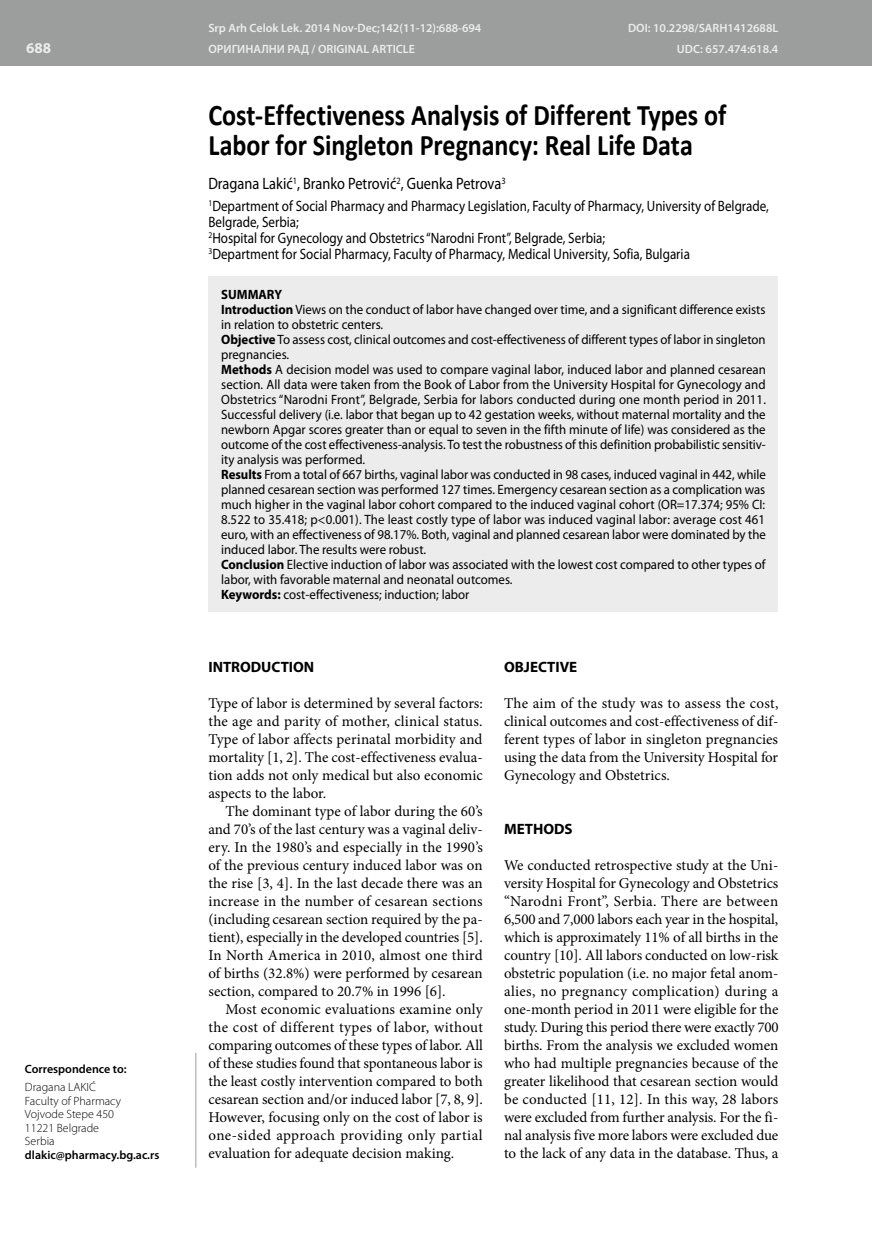
<style>
.page{position:relative;width:872px;height:1234px;background:#fff}
.page>*{position:absolute;margin:0;border:0;box-sizing:border-box;transform-origin:0 0}
.t1{font:700 30px/30px "Calibri";letter-spacing:-.005em;color:#000;scale:.87 1}
.t2{font:16.5px "Myriad Pro";color:#000;scale:.87 1}
.t3{font:15px/18px "Minion Pro";letter-spacing:-.005em;color:#000;text-align:justify}
.t4{font:15px/15.8px "Myriad Pro";color:#000;scale:.87 1}
.t5{font:700 15px "Myriad Pro";color:#000}
.t6{font:700 15px "Myriad Pro";color:#ececed}
.t7{font:13.5px/15px "Myriad Pro";color:#000;scale:.95 1}
.t8{font:600 12px "Myriad Pro";color:#ececed}
.t9{font:300 12px/13.5px "Myriad Pro";color:#000}
.t10{font:600 12px "Myriad Pro";color:#000}
.s1{font-weight:700}
</style>
<div class="page">
<div style="left:0;top:0;width:872px;height:66px;background:#9c9d9d"></div>
<hr style="left:871px;top:0;width:1px;height:66px;background:#ececed">
<hr style="left:196px;top:1052px;width:1px;height:115px;background:#9c9d9d">
<div style="left:208px;top:276px;width:570px;height:335px;background:#ececed"></div>
<p class="t6" style="left:26px;top:40px;width:26px">688</p>
<p class="t10" style="left:25px;top:1062px;width:103px">Correspondence to:</p>
<p class="t9" style="left:25px;top:1080px;width:98px">Dragana LAKIĆ<br>Faculty of Pharmacy<br>Vojvode Stepe 450<br>11221 Belgrade<br>Serbia</p>
<p class="t10" style="left:25px;top:1147px;width:136px">dlakic@pharmacy.bg.ac.rs</p>
<p class="t8" style="left:208px;top:21px;width:274px">Srp Arh Celok Lek. 2014 Nov-Dec;142(11-12):688-694</p>
<p class="t8" style="left:628px;top:21px;width:152px">DOI: 10.2298/SARH1412688L</p>
<p class="t8" style="left:208px;top:43px;width:208px">ОРИГИНАЛНИ РАД / ORIGINAL ARTICLE</p>
<p class="t8" style="left:677px;top:43px;width:103px">UDC: 657.474:618.4</p>
<h1 class="t1" style="left:208px;top:98px;width:597px">Cost-Effectiveness Analysis of Different Types of<br>Labor for Singleton Pregnancy: Real Life Data</h1>
<p class="t2" style="left:208px;top:174px;width:343px">Dragana Lakić<sup>1</sup>, Branko Petrović<sup>2</sup>, Guenka Petrova<sup>3</sup></p>
<p class="t4" style="left:208px;top:198px;width:645px"><sup>1</sup>Department of Social Pharmacy and Pharmacy Legislation, Faculty of Pharmacy, University of Belgrade, Belgrade, Serbia;<br><sup>2</sup>Hospital for Gynecology and Obstetrics “Narodni Front”, Belgrade, Serbia;<br><sup>3</sup>Department for Social Pharmacy, Faculty of Pharmacy, Medical University, Sofia, Bulgaria</p>
<p class="t7" style="left:221px;top:287px;width:575px"><span class="s1">SUMMARY<br>Introduction</span> Views on the conduct of labor have changed over time, and a significant difference exists in relation to obstetric centers.<br><span class="s1">Objective</span> To assess cost, clinical outcomes and cost-effectiveness of different types of labor in singleton pregnancies.<br><span class="s1">Methods</span> A decision model was used to compare vaginal labor, induced labor and planned cesarean section. All data were taken from the Book of Labor from the University Hospital for Gynecology and Obstetrics “Narodni Front”, Belgrade, Serbia for labors conducted during one month period in 2011.<br>Successful delivery (i.e. labor that began up to 42 gestation weeks, without maternal mortality and the newborn Apgar scores greater than or equal to seven in the fifth minute of life) was considered as the outcome of the cost effectiveness-analysis. To test the robustness of this definition probabilistic sensitiv&shy;ity analysis was performed.<br><span class="s1">Results</span> From a total of 667 births, vaginal labor was conducted in 98 cases, induced vaginal in 442, while planned cesarean section was performed 127 times. Emergency cesarean section as a complication was much higher in the vaginal labor cohort compared to the induced vaginal cohort (OR=17.374; 95% CI:<br>8.522 to 35.418; p&lt;0.001). The least costly type of labor was induced vaginal labor: average cost 461 euro, with an effectiveness of 98.17%. Both, vaginal and planned cesarean labor were dominated by the induced labor. The results were robust.<br><span class="s1">Conclusion</span> Elective induction of labor was associated with the lowest cost compared to other types of labor, with favorable maternal and neonatal outcomes.<br><span class="s1">Keywords:</span> cost-effectiveness; induction; labor</p>
<p class="t5" style="left:208px;top:658px;width:107px">INTRODUCTION</p>
<p class="t3" style="left:208px;top:694px;width:276px">Type of labor is determined by several factors: the age and parity of mother, clinical status.<br>Type of labor affects perinatal morbidity and mortality [1, 2]. The cost-effectiveness evalua&shy;tion adds not only medical but also economic aspects to the labor.</p>
<p class="t3" style="left:208px;top:802px;width:276px;text-indent:17px">The dominant type of labor during the 60’s and 70’s of the last century was a vaginal deliv&shy;ery. In the 1980’s and especially in the 1990’s of the previous century induced labor was on the rise [3, 4]. In the last decade there was an increase in the number of cesarean sections (including cesarean section required by the pa&shy;tient), especially in the developed countries [5].<br>In North America in 2010, almost one third of births (32.8%) were performed by cesarean section, compared to 20.7% in 1996 [6].</p>
<p class="t3" style="left:208px;top:1000px;width:276px;text-indent:17px">Most economic evaluations examine only the cost of different types of labor, without comparing outcomes of these types of labor. All of these studies found that spontaneous labor is the least costly intervention compared to both cesarean section and/or induced labor [7, 8, 9].<br>However, focusing only on the cost of labor is one-sided approach providing only partial evaluation for adequate decision making.</p>
<p class="t5" style="left:504px;top:658px;width:75px">OBJECTIVE</p>
<p class="t3" style="left:504px;top:694px;width:276px">The aim of the study was to assess the cost, clinical outcomes and cost-effectiveness of dif&shy;ferent types of labor in singleton pregnancies using the data from the University Hospital for Gynecology and Obstetrics.</p>
<p class="t5" style="left:504px;top:820px;width:70px">METHODS</p>
<p class="t3" style="left:504px;top:856px;width:276px">We conducted retrospective study at the Uni&shy;versity Hospital for Gynecology and Obstetrics “Narodni Front”, Serbia. There are between 6,500 and 7,000 labors each year in the hospital, which is approximately 11% of all births in the country [10]. All labors conducted on low-risk obstetric population (i.e. no major fetal anom&shy;alies, no pregnancy complication) during a one-month period in 2011 were eligible for the study. During this period there were exactly 700 births. From the analysis we excluded women who had multiple pregnancies because of the greater likelihood that cesarean section would be conducted [11, 12]. In this way, 28 labors were excluded from further analysis. For the fi&shy;nal analysis five more labors were excluded due to the lack of any data in the database. Thus, a</p>
</div>
